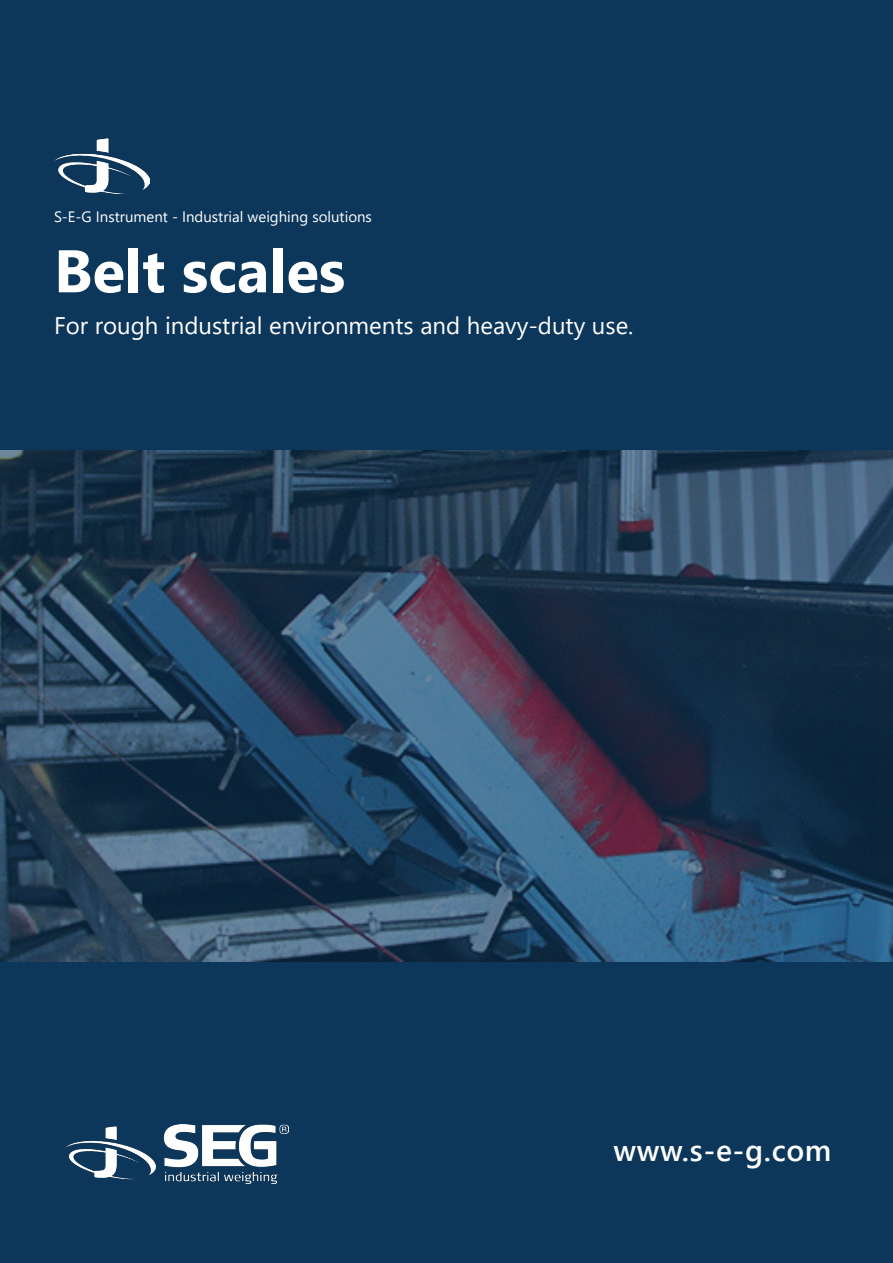
<style>
.page{position:relative;width:893px;height:1263px;background:#0c375b}
.page>*{position:absolute;margin:0;border:0;box-sizing:border-box;transform-origin:0 0}
.t1{font:700 60px "Segoe UI";color:#fff}
.t2{font:600 30px "Segoe UI";letter-spacing:.02em;color:#fff}
.t3{font:24px "Segoe UI";color:#fff}
.t4{font:15px "Segoe UI";color:#fff}
</style>
<div class="page">
<img style="left:66px;top:1124px;width:222px;height:59px">
<img style="left:54px;top:138px;width:96px;height:55px">
<img style="left:0;top:451px;width:893px;height:510px">
<p class="t4" style="left:54px;top:203px;width:319px">S-E-G Instrument - Industrial weighing solutions</p>
<p class="t1" style="left:54px;top:214px;width:293px">Belt scales</p>
<p class="t3" style="left:54px;top:303px;width:581px">For rough industrial environments and heavy-duty use.</p>
<p class="t2" style="left:613px;top:1122px;width:220px">www.s-e-g.com</p>
</div>
